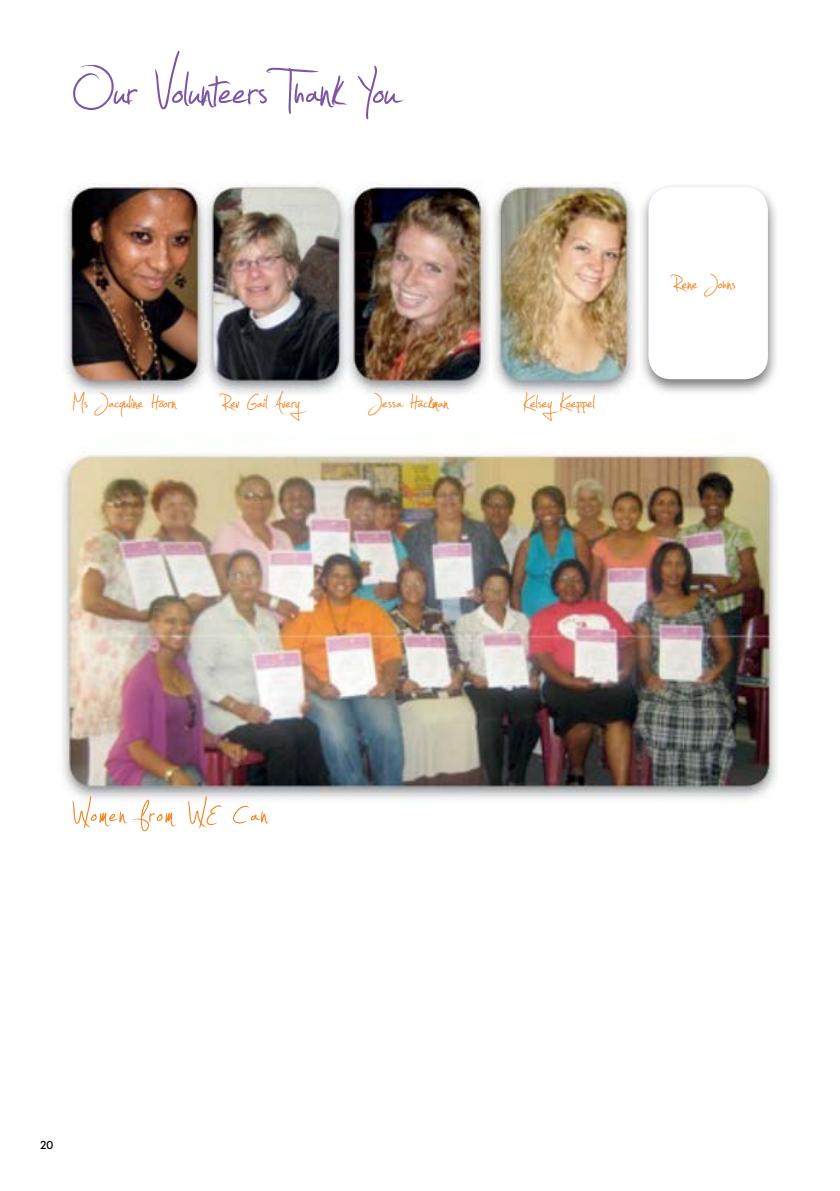
<style>
.page{position:relative;width:840px;height:1191px;background:#fff}
.page>*{position:absolute;margin:0;border:0;box-sizing:border-box;transform-origin:0 0}
.t1{font:100.8px "Jellyka Estryas Handwriting";color:#7e55a3}
.t2{font:56px "Jellyka Estryas Handwriting";letter-spacing:.04em;color:#f18521}
.t3{font:40px "Jellyka Estryas Handwriting";color:#f18521}
.t4{font:500 12px "Futura No 2 D";color:#000}
</style>
<div class="page">
<img style="left:62px;top:182px;width:716px;height:619px">
<div style="left:637px;top:182px;width:141px;height:214px;background:#000;opacity:.53"></div>
<div style="left:648px;top:187px;width:119px;height:192px;background:#fff;border-radius:23px"></div>
<h1 class="t1" style="left:72px;top:48px;width:326px">Our Volunteers Thank You</h1>
<p class="t3" style="left:72px;top:385px;width:106px">Ms Jacquline Hoorn</p>
<p class="t3" style="left:221px;top:385px;width:80px">Rev Gail Avery</p>
<p class="t3" style="left:369px;top:385px;width:81px">Jessa Hackman</p>
<p class="t3" style="left:523px;top:385px;width:73px">Kelsey Koeppel</p>
<p class="t3" style="left:672px;top:266px;width:64px">Rene Johns</p>
<h2 class="t2" style="left:72px;top:790px;width:196px">Women from WE Can</h2>
<p class="t4" style="left:40px;top:1137px;width:15px">20</p>
</div>
